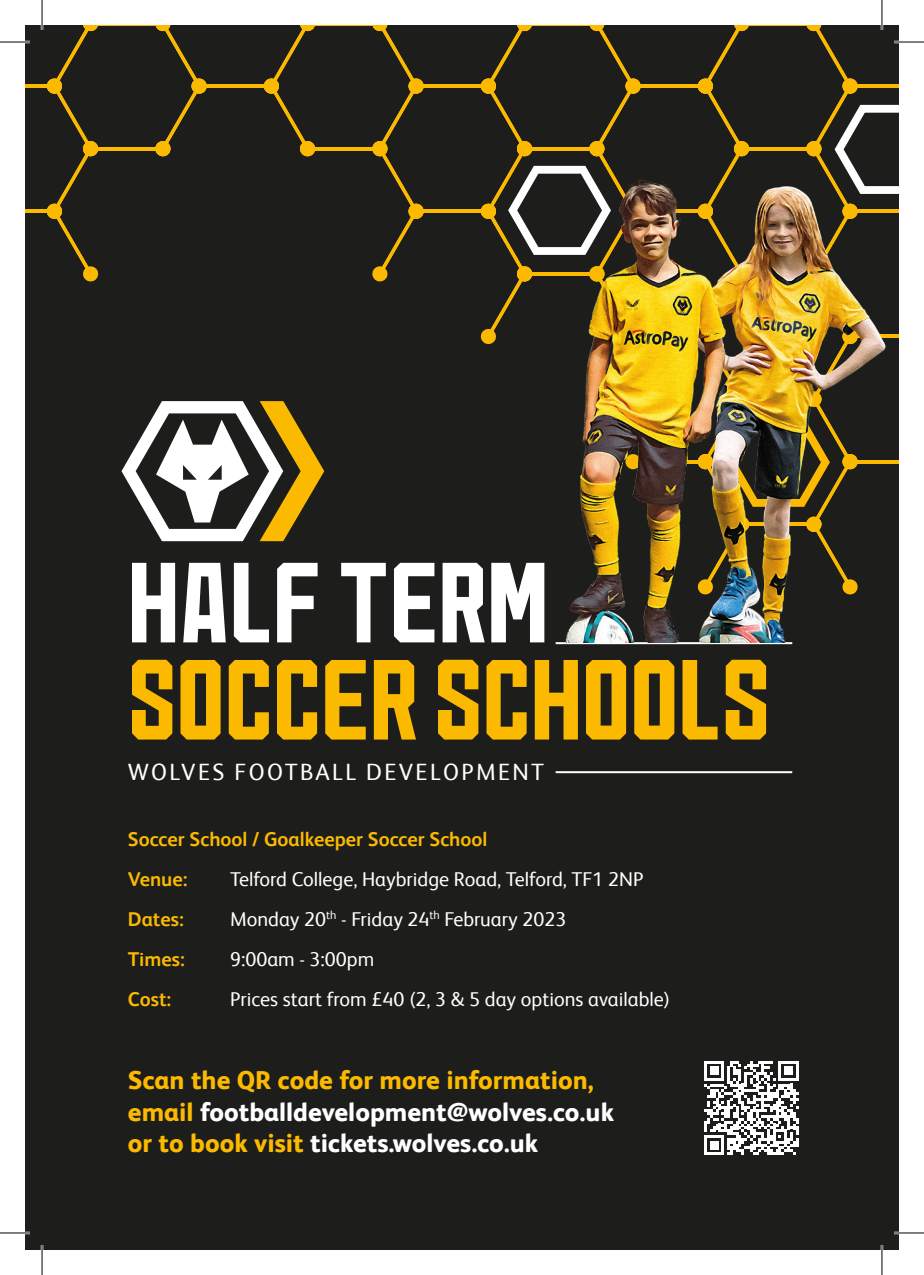
<style>
.page{position:relative;width:924px;height:1275px;background:#fff}
.page>*{position:absolute;margin:0;border:0;box-sizing:border-box;transform-origin:0 0}
.t1{font:119.6px "Wolves";color:#fbba00}
.t2{font:119.6px "Wolves";color:#fff}
.t3{font:800 26px/31.2px "FS Albert Pro";color:#fff}
.t4{font:23.6px "FS Albert Pro";letter-spacing:.1em;color:#fff}
.t5{font:20px "FS Albert Pro";color:#fff}
.t6{font:700 20px "FS Albert Pro";color:#fbba00}
.s1{color:#fbba00}
</style>
<div class="page">
<div style="left:25px;top:25px;width:873px;height:1225px;background:#1d1d1b"></div>
<hr style="left:91px;top:25px;width:72px;height:1px;background:#fbba00">
<hr style="left:307px;top:25px;width:73px;height:1px;background:#fbba00">
<hr style="left:25px;top:84px;width:29px;height:4px;background:#fbba00">
<hr style="left:91px;top:147px;width:72px;height:3px;background:#fbba00">
<svg style="left:264px;top:25px;width:52px;height:132px"></svg>
<hr style="left:199px;top:84px;width:72px;height:4px;background:#fbba00">
<svg style="left:154px;top:25px;width:53px;height:132px"></svg>
<hr style="left:307px;top:147px;width:73px;height:3px;background:#fbba00">
<div style="left:300px;top:141px;width:15px;height:15px;background:#fbba00;border-radius:50%"></div>
<hr style="left:416px;top:84px;width:72px;height:4px;background:#fbba00">
<hr style="left:632px;top:84px;width:73px;height:4px;background:#fbba00">
<svg style="left:46px;top:25px;width:53px;height:257px"></svg>
<hr style="left:25px;top:210px;width:29px;height:3px;background:#fbba00">
<hr style="left:416px;top:210px;width:72px;height:3px;background:#fbba00">
<svg style="left:371px;top:25px;width:53px;height:257px"></svg>
<svg style="left:698px;top:25px;width:200px;height:439px"></svg>
<svg style="left:479px;top:25px;width:162px;height:319px"></svg>
<svg style="left:121px;top:401px;width:203px;height:140px"></svg>
<hr style="left:555px;top:771px;width:236px;height:2px;background:#fff">
<hr style="left:555px;top:642px;width:236px;height:2px;background:#fff">
<svg style="left:704px;top:1061px;width:94px;height:94px"></svg>
<img style="left:558px;top:177px;width:334px;height:465px">
<hr style="left:0;top:41px;width:30px;height:2px;background:#fff">
<hr style="left:893px;top:41px;width:30px;height:2px;background:#fff">
<hr style="left:0;top:1231px;width:30px;height:3px;background:#fff">
<hr style="left:893px;top:1231px;width:30px;height:3px;background:#fff">
<hr style="left:41px;top:0;width:2px;height:30px;background:#fff">
<hr style="left:41px;top:1245px;width:2px;height:30px;background:#fff">
<hr style="left:880px;top:0;width:2px;height:30px;background:#fff">
<hr style="left:880px;top:1245px;width:2px;height:30px;background:#fff">
<hr style="left:0;top:42px;width:30px;height:1px;background:#000">
<hr style="left:893px;top:42px;width:30px;height:1px;background:#000">
<hr style="left:0;top:1232px;width:30px;height:1px;background:#000">
<hr style="left:893px;top:1232px;width:30px;height:1px;background:#000">
<hr style="left:42px;top:0;width:1px;height:30px;background:#000">
<hr style="left:42px;top:1245px;width:1px;height:30px;background:#000">
<hr style="left:881px;top:0;width:1px;height:30px;background:#000">
<hr style="left:881px;top:1245px;width:1px;height:30px;background:#000">
<p class="t2" style="left:128px;top:562px;width:422px">HALF TERM</p>
<p class="t1" style="left:128px;top:660px;width:643px">SOCCER SCHOOLS</p>
<p class="t4" style="left:128px;top:755px;width:417px">WOLVES FOOTBALL DEVELOPMENT</p>
<p class="t6" style="left:128px;top:824px;width:361px">Soccer School / Goalkeeper Soccer School</p>
<p class="t6" style="left:128px;top:864px;width:61px">Venue:</p>
<p class="t5" style="left:230px;top:864px;width:415px">Telford College, Haybridge Road, Telford, TF1 2NP</p>
<p class="t6" style="left:128px;top:904px;width:57px">Dates:</p>
<p class="t5" style="left:230px;top:904px;width:338px">Monday 20<sup>th</sup> - Friday 24<sup>th</sup> February 2023</p>
<p class="t6" style="left:128px;top:944px;width:58px">Times:</p>
<p class="t5" style="left:230px;top:944px;width:146px">9:00am - 3:00pm</p>
<p class="t6" style="left:128px;top:984px;width:45px">Cost:</p>
<p class="t5" style="left:230px;top:984px;width:441px">Prices start from £40 (2, 3 &amp; 5 day options available)</p>
<p class="t3" style="left:128px;top:1063px;width:487px"><span class="s1">Scan the QR code for more information, email</span> footballdevelopment@wolves.co.uk <span class="s1">or to book visit</span> tickets.wolves.co.uk</p>
</div>
